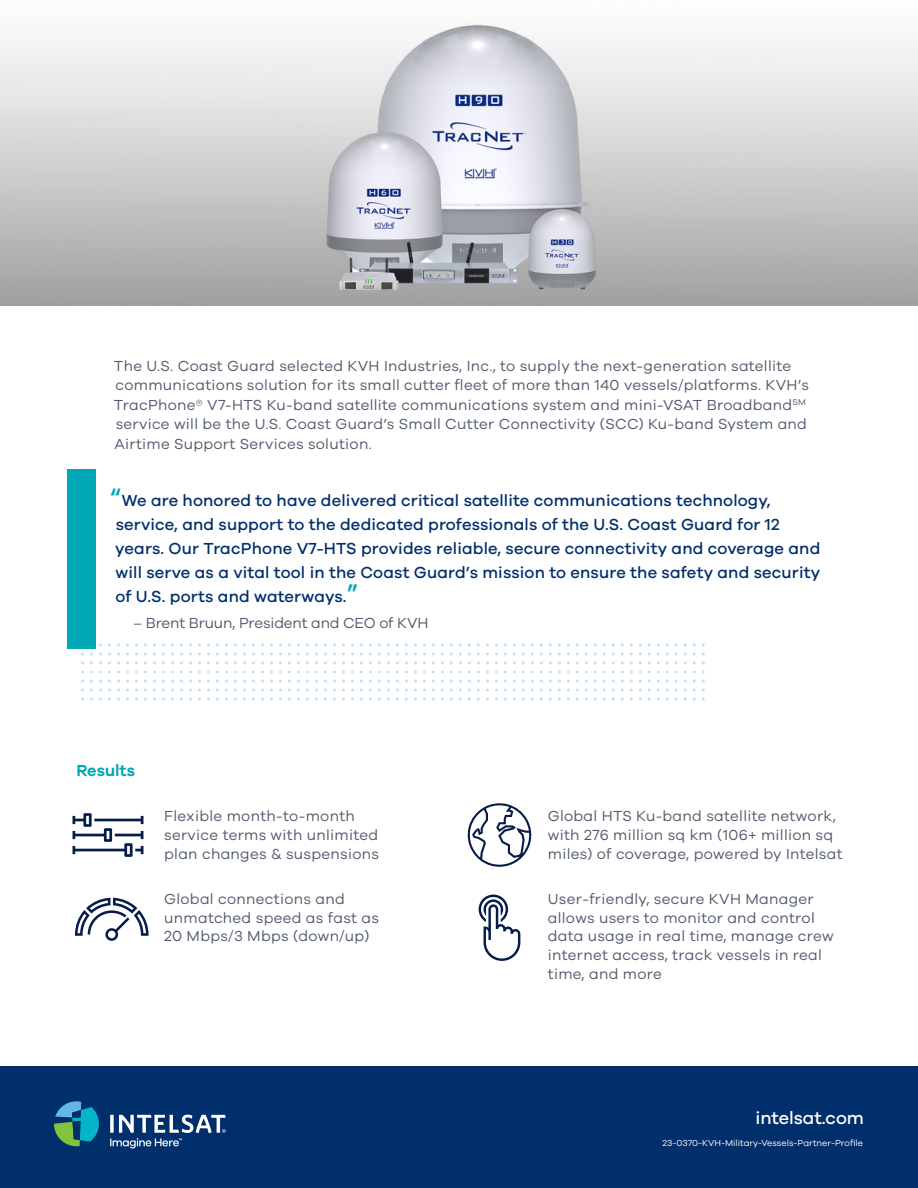
<style>
.page{position:relative;width:918px;height:1188px;background:#fff}
.page>*{position:absolute;margin:0;border:0;box-sizing:border-box;transform-origin:0 0}
.t1{font:500 18px "Galano Grotesque";color:#fff}
.t2{font:500 16.5px/24px "Galano Grotesque";letter-spacing:.01em;color:#002f6c}
.t3{font:500 16.5px "Galano Grotesque";color:#fff}
.t4{font:600 16.5px "Galano Grotesque";color:#00a7b5}
.t5{font:15px/18.6px "Galano Grotesque";letter-spacing:.02em;color:#515a6c}
.t6{font:15px "Galano Grotesque";letter-spacing:-.01em;color:#515a6c}
.t7{font:9px "Galano Grotesque";color:#fff}
.s1{font-size:26.25px;color:#00a7b5}
</style>
<div class="page">
<div style="left:0;top:1066px;width:918px;height:122px;background:#002f6c"></div>
<svg style="left:54px;top:1101px;width:45px;height:45px"></svg>
<svg style="left:110px;top:1115px;width:116px;height:33px"></svg>
<svg style="left:81px;top:652px;width:3px;height:48px"></svg>
<svg style="left:90px;top:652px;width:3px;height:48px"></svg>
<svg style="left:99px;top:643px;width:3px;height:57px"></svg>
<svg style="left:108px;top:643px;width:3px;height:57px"></svg>
<svg style="left:117px;top:643px;width:3px;height:57px"></svg>
<svg style="left:126px;top:643px;width:3px;height:57px"></svg>
<svg style="left:135px;top:643px;width:3px;height:57px"></svg>
<svg style="left:144px;top:643px;width:3px;height:57px"></svg>
<svg style="left:153px;top:643px;width:3px;height:57px"></svg>
<svg style="left:162px;top:643px;width:3px;height:57px"></svg>
<svg style="left:171px;top:643px;width:3px;height:57px"></svg>
<svg style="left:180px;top:643px;width:3px;height:57px"></svg>
<svg style="left:189px;top:643px;width:3px;height:57px"></svg>
<svg style="left:198px;top:643px;width:3px;height:57px"></svg>
<svg style="left:207px;top:643px;width:3px;height:57px"></svg>
<svg style="left:216px;top:643px;width:3px;height:57px"></svg>
<svg style="left:225px;top:643px;width:3px;height:57px"></svg>
<svg style="left:234px;top:643px;width:3px;height:57px"></svg>
<svg style="left:243px;top:643px;width:3px;height:57px"></svg>
<svg style="left:252px;top:643px;width:3px;height:57px"></svg>
<svg style="left:261px;top:643px;width:3px;height:57px"></svg>
<svg style="left:270px;top:643px;width:3px;height:57px"></svg>
<svg style="left:279px;top:643px;width:3px;height:57px"></svg>
<svg style="left:288px;top:643px;width:3px;height:57px"></svg>
<svg style="left:297px;top:643px;width:3px;height:57px"></svg>
<svg style="left:306px;top:643px;width:3px;height:57px"></svg>
<svg style="left:315px;top:643px;width:3px;height:57px"></svg>
<svg style="left:324px;top:643px;width:3px;height:57px"></svg>
<svg style="left:333px;top:643px;width:3px;height:57px"></svg>
<svg style="left:342px;top:643px;width:3px;height:57px"></svg>
<svg style="left:351px;top:643px;width:3px;height:57px"></svg>
<svg style="left:360px;top:643px;width:3px;height:57px"></svg>
<svg style="left:369px;top:643px;width:3px;height:57px"></svg>
<svg style="left:378px;top:643px;width:3px;height:57px"></svg>
<svg style="left:387px;top:643px;width:3px;height:57px"></svg>
<svg style="left:396px;top:643px;width:3px;height:57px"></svg>
<svg style="left:405px;top:643px;width:3px;height:57px"></svg>
<svg style="left:414px;top:643px;width:3px;height:57px"></svg>
<svg style="left:423px;top:643px;width:3px;height:57px"></svg>
<svg style="left:432px;top:643px;width:3px;height:57px"></svg>
<svg style="left:441px;top:643px;width:3px;height:57px"></svg>
<svg style="left:450px;top:643px;width:3px;height:57px"></svg>
<svg style="left:459px;top:643px;width:3px;height:57px"></svg>
<svg style="left:468px;top:643px;width:3px;height:57px"></svg>
<svg style="left:477px;top:643px;width:3px;height:57px"></svg>
<svg style="left:486px;top:643px;width:3px;height:57px"></svg>
<svg style="left:495px;top:643px;width:3px;height:57px"></svg>
<svg style="left:504px;top:643px;width:3px;height:57px"></svg>
<svg style="left:513px;top:643px;width:3px;height:57px"></svg>
<svg style="left:522px;top:643px;width:3px;height:57px"></svg>
<svg style="left:531px;top:643px;width:3px;height:57px"></svg>
<svg style="left:540px;top:643px;width:3px;height:57px"></svg>
<svg style="left:549px;top:643px;width:3px;height:57px"></svg>
<svg style="left:558px;top:643px;width:3px;height:57px"></svg>
<svg style="left:567px;top:643px;width:3px;height:57px"></svg>
<svg style="left:576px;top:643px;width:3px;height:57px"></svg>
<svg style="left:585px;top:643px;width:3px;height:57px"></svg>
<svg style="left:594px;top:643px;width:3px;height:57px"></svg>
<svg style="left:603px;top:643px;width:3px;height:57px"></svg>
<svg style="left:612px;top:643px;width:3px;height:57px"></svg>
<svg style="left:621px;top:643px;width:3px;height:57px"></svg>
<svg style="left:630px;top:643px;width:3px;height:57px"></svg>
<svg style="left:639px;top:643px;width:3px;height:57px"></svg>
<svg style="left:648px;top:643px;width:3px;height:57px"></svg>
<svg style="left:657px;top:643px;width:3px;height:57px"></svg>
<svg style="left:666px;top:643px;width:3px;height:57px"></svg>
<svg style="left:675px;top:643px;width:3px;height:57px"></svg>
<svg style="left:684px;top:643px;width:3px;height:57px"></svg>
<svg style="left:693px;top:643px;width:3px;height:57px"></svg>
<svg style="left:702px;top:643px;width:3px;height:57px"></svg>
<div style="left:68px;top:469px;width:28px;height:180px;background:#00a7b5"></div>
<svg style="left:75px;top:898px;width:73px;height:43px"></svg>
<svg style="left:467px;top:803px;width:65px;height:64px"></svg>
<svg style="left:73px;top:813px;width:70px;height:44px"></svg>
<svg style="left:479px;top:895px;width:41px;height:66px"></svg>
<img style="left:0;top:24px;width:918px;height:282px">
<p class="t5" style="left:114px;top:357px;width:697px;line-height:19.5px">The U.S. Coast Guard selected KVH Industries, Inc., to supply the next-generation satellite communications solution for its small cutter fleet of more than 140 vessels/platforms. KVH’s TracPhone® V7-HTS Ku-band satellite communications system and mini-VSAT Broadband<sup>SM </sup>service will be the U.S. Coast Guard’s Small Cutter Connectivity (SCC) Ku-band System and Airtime Support Services solution.</p>
<p class="t2" style="left:115px;top:489px;width:707px;text-indent:-5px"><span class="s1">“</span>We are honored to have delivered critical satellite communications technology, service, and support to the dedicated professionals of the U.S. Coast Guard for 12 years. Our TracPhone V7-HTS provides reliable, secure connectivity and coverage and will serve as a vital tool in the Coast Guard’s mission to ensure the safety and security of U.S. ports and waterways.<span class="s1">”</span></p>
<p class="t6" style="left:133px;top:616px;width:297px">– Brent Bruun, President and CEO of KVH</p>
<p class="t4" style="left:76px;top:764px;width:60px">Results</p>
<p class="t5" style="left:164px;top:808px;width:216px">Flexible month-to-month service terms with unlimited plan changes &amp; suspensions</p>
<p class="t5" style="left:164px;top:891px;width:216px">Global connections and unmatched speed as fast as<br>20 Mbps/3 Mbps (down/up)</p>
<p class="t5" style="left:548px;top:808px;width:296px">Global HTS Ku-band satellite network, with 276 million sq km (106+ million sq miles) of coverage, powered by Intelsat</p>
<p class="t5" style="left:548px;top:891px;width:287px">User-friendly, secure KVH Manager allows users to monitor and control data usage in real time, manage crew internet access, track vessels in real time, and more</p>
<p class="t3" style="left:671px;top:1110px;width:192px">http://www.intelsat.com</p>
<p class="t7" style="left:663px;top:1139px;width:202px">23-0370-KVH-Military-Vessels-Partner-Profile</p>
<p class="t1" style="left:755px;top:1110px;width:110px">intelsat.com</p>
</div>
